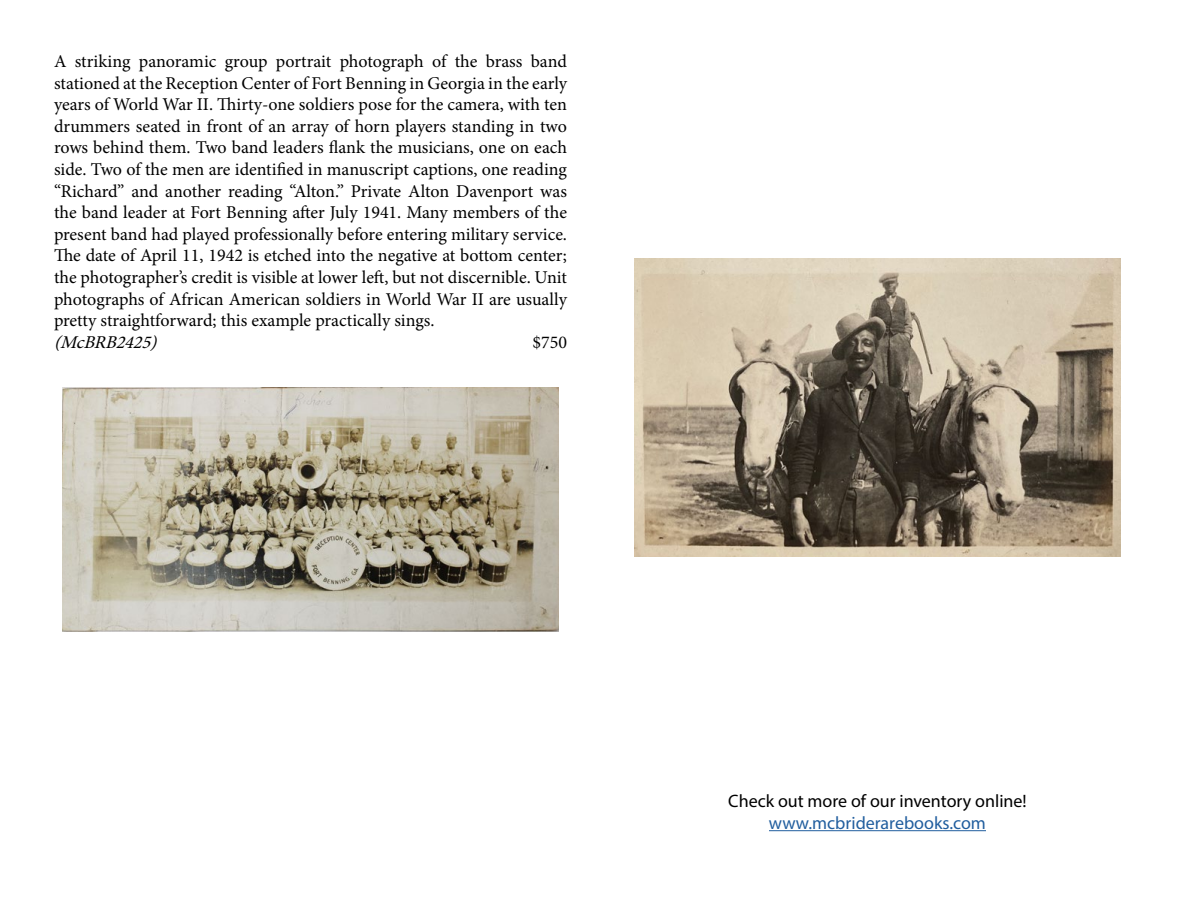
<style>
.page{position:relative;width:1188px;height:918px;background:#fff}
.page>*{position:absolute;margin:0;border:0;box-sizing:border-box;transform-origin:0 0}
.t1{font:18px/21.6px "Minion Pro";color:#000;text-align:justify}
.t2{font:18px "Myriad Pro";color:#000}
.t3{font:18px "Myriad Pro";color:#215e9e}
.t4{font:italic 18px "Minion Pro";color:#000}
</style>
<div class="page">
<img style="left:62px;top:388px;width:497px;height:243px">
<hr style="left:769px;top:830px;width:217px;height:1px;background:#215e9e">
<img style="left:634px;top:258px;width:486px;height:298px">
<p class="t1" style="left:54px;top:51px;width:515px">A striking panoramic group portrait photograph of the brass band stationed at the Reception Center of Fort Benning in Georgia in the early years of World War II. Thirty-one soldiers pose for the camera, with ten drummers seated in front of an array of horn players standing in two rows behind them. Two band leaders flank the musicians, one on each side. Two of the men are identified in manuscript captions, one reading “Richard” and another reading “Alton.” Private Alton Davenport was the band leader at Fort Benning after July 1941. Many members of the present band had played professionally before entering military service.<br>The date of April 11, 1942 is etched into the negative at bottom center; the photographer’s credit is visible at lower left, but not discernible. Unit photographs of African American soldiers in World War II are usually pretty straightforward; this example practically sings.</p>
<p class="t4" style="left:54px;top:330px;width:110px">(McBRB2425)</p>
<p class="t1" style="left:532px;top:331px;width:36px">$750</p>
<p class="t2" style="left:728px;top:790px;width:300px">Check out more of our inventory online!</p>
<p class="t3" style="left:769px;top:812px;width:219px">www.mcbriderarebooks.com</p>
</div>
